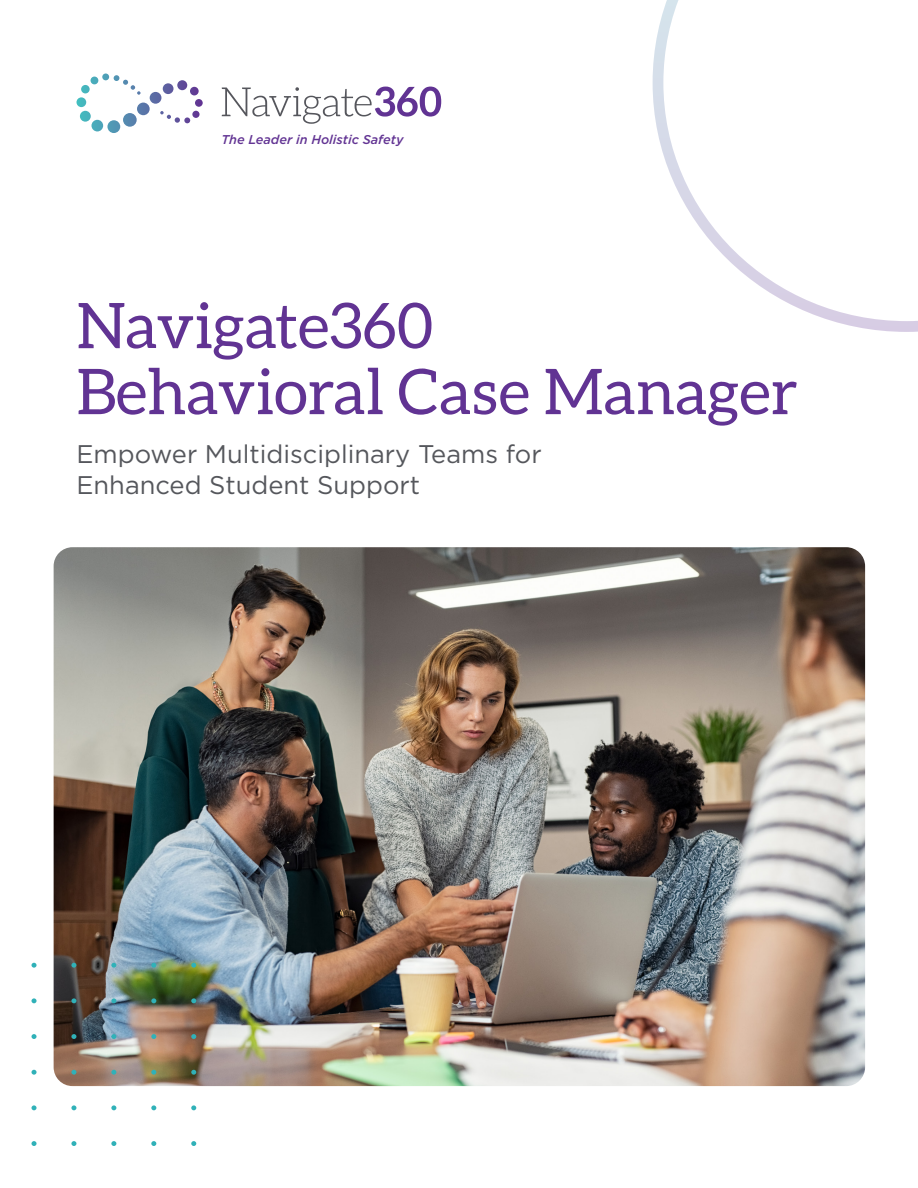
<style>
.page{position:relative;width:918px;height:1188px;background:#fff}
.page>*{position:absolute;margin:0;border:0;box-sizing:border-box;transform-origin:0 0}
.t1{font:63px/66px "Aleo";color:#613393}
.t2{font:25.5px/31.5px "Gotham";color:#55575c}
.t3{font:italic 500 12.75px "Gotham";color:#633594}
</style>
<div class="page">
<svg style="left:76px;top:74px;width:127px;height:59px"></svg>
<svg style="left:222px;top:87px;width:219px;height:37px"></svg>
<svg style="left:653px;top:0;width:265px;height:332px"></svg>
<img style="left:54px;top:547px;width:811px;height:539px">
<svg style="left:71px;top:963px;width:5px;height:5px"></svg>
<svg style="left:151px;top:963px;width:5px;height:5px"></svg>
<svg style="left:31px;top:963px;width:6px;height:5px"></svg>
<svg style="left:111px;top:963px;width:5px;height:5px"></svg>
<svg style="left:191px;top:963px;width:5px;height:5px"></svg>
<svg style="left:71px;top:998px;width:5px;height:5px"></svg>
<svg style="left:151px;top:998px;width:5px;height:5px"></svg>
<svg style="left:31px;top:998px;width:6px;height:5px"></svg>
<svg style="left:111px;top:998px;width:5px;height:5px"></svg>
<svg style="left:191px;top:998px;width:5px;height:5px"></svg>
<svg style="left:71px;top:1034px;width:5px;height:5px"></svg>
<svg style="left:151px;top:1034px;width:5px;height:5px"></svg>
<svg style="left:31px;top:1034px;width:6px;height:5px"></svg>
<svg style="left:111px;top:1034px;width:5px;height:5px"></svg>
<svg style="left:191px;top:1034px;width:5px;height:5px"></svg>
<svg style="left:71px;top:1070px;width:5px;height:5px"></svg>
<svg style="left:151px;top:1070px;width:5px;height:5px"></svg>
<svg style="left:31px;top:1070px;width:6px;height:5px"></svg>
<svg style="left:111px;top:1070px;width:5px;height:5px"></svg>
<svg style="left:191px;top:1070px;width:5px;height:5px"></svg>
<svg style="left:71px;top:1105px;width:5px;height:5px"></svg>
<svg style="left:151px;top:1105px;width:5px;height:5px"></svg>
<svg style="left:31px;top:1105px;width:6px;height:5px"></svg>
<svg style="left:111px;top:1105px;width:5px;height:5px"></svg>
<svg style="left:191px;top:1105px;width:5px;height:5px"></svg>
<svg style="left:71px;top:1141px;width:5px;height:5px"></svg>
<svg style="left:151px;top:1141px;width:5px;height:5px"></svg>
<svg style="left:31px;top:1141px;width:6px;height:5px"></svg>
<svg style="left:111px;top:1141px;width:5px;height:5px"></svg>
<svg style="left:191px;top:1141px;width:5px;height:5px"></svg>
<p class="t3" style="left:221px;top:131px;width:184px">The Leader in Holistic Safety</p>
<h1 class="t1" style="left:76px;top:292px;width:723px">Navigate360<br>Behavioral Case Manager</h1>
<p class="t2" style="left:76px;top:438px;width:467px">Empower Multidisciplinary Teams for<br>Enhanced Student Support</p>
</div>
